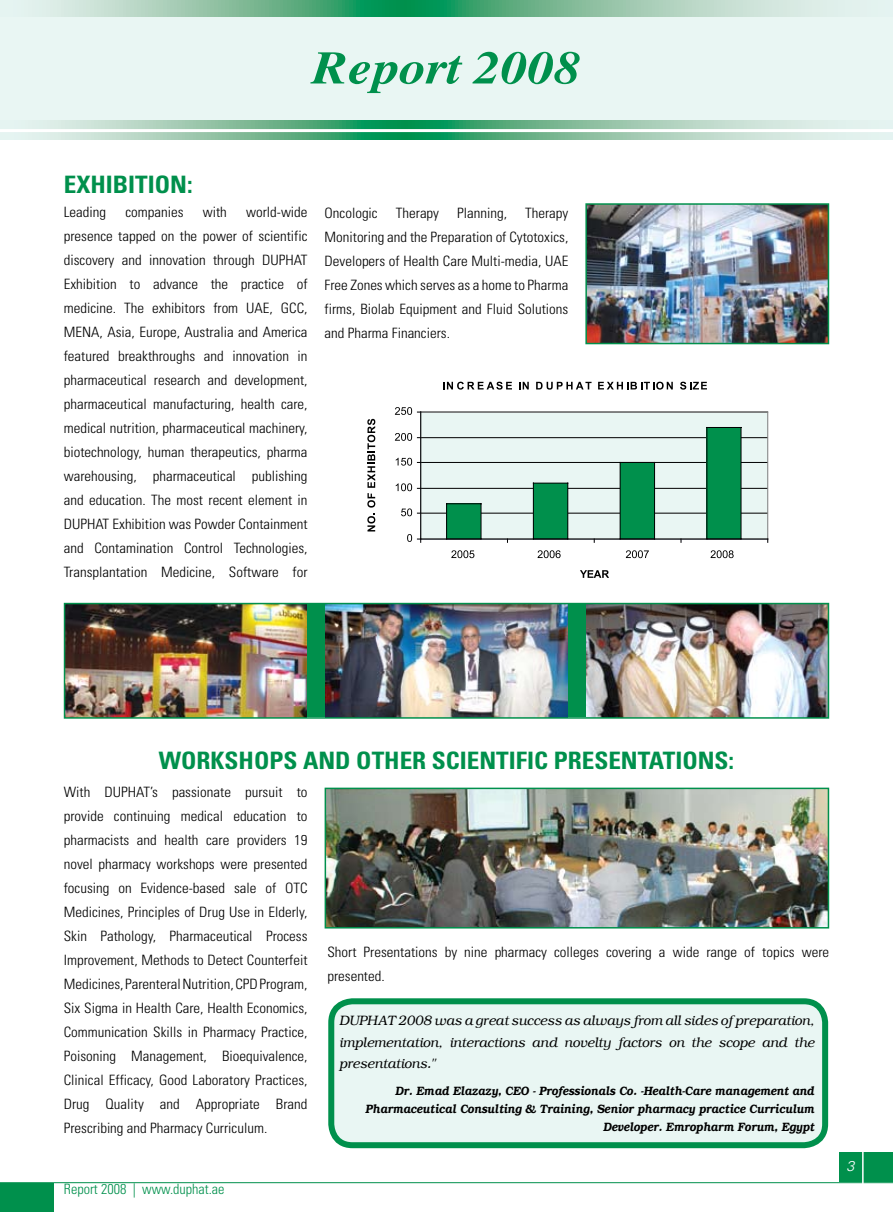
<style>
.page{position:relative;width:893px;height:1212px;background:#fff}
.page>*{position:absolute;margin:0;border:0;box-sizing:border-box;transform-origin:0 0}
.t1{font:italic 700 46.5px "Times";color:#00904c;scale:1.15 1}
.t2{font:700 condensed 24px "Univers";color:#00904c;scale:1.05 1}
.t3{font:300 condensed 14.25px/24px "Univers";color:#000;text-align:justify;scale:1.05 1}
.t4{font:300 condensed 14.25px "Univers";color:#00904c}
.t5{font:italic 300 14.25px "Univers";color:#fff}
.t6{font:italic 300 13.5px/21.8px "Bookman";color:#000;text-align:justify}
.t7{font:italic 600 12px/18px "Bookman";color:#000;text-align:right;scale:.9 1}
</style>
<div class="page">
<div style="left:839px;top:1152px;width:54px;height:30px;background:#00904c"></div>
<div style="left:0;top:1183px;width:54px;height:29px;background:#00904c"></div>
<hr style="left:0;top:1182px;width:893px;height:1px;background:#00904c">
<hr style="left:862px;top:1151px;width:2px;height:33px;background:#fff">
<svg style="left:0;top:0;width:893px;height:17px;background:#8fc7aa"></svg>
<div style="left:0;top:17px;width:893px;height:104px;background:#e9f6f3"></div>
<svg style="left:0;top:121px;width:893px;height:18px;background:#90c7ab"></svg>
<hr style="left:0;top:129px;width:893px;height:3px;background:#fff">
<div style="left:306px;top:604px;width:20px;height:113px;background:#00904c"></div>
<div style="left:566px;top:604px;width:21px;height:113px;background:#00904c"></div>
<img style="left:67px;top:606px;width:240px;height:110px">
<img style="left:588px;top:206px;width:238px;height:135px">
<div style="left:585px;top:203px;width:244px;height:141px;border:2px solid #00904c"></div>
<img style="left:328px;top:791px;width:498px;height:134px">
<div style="left:325px;top:788px;width:504px;height:140px;border:2px solid #00904c"></div>
<img style="left:325px;top:606px;width:243px;height:110px">
<img style="left:586px;top:606px;width:240px;height:110px">
<div style="left:64px;top:603px;width:765px;height:116px;border:2px solid #00904c"></div>
<div style="left:421px;top:412px;width:347px;height:127px;background:#e9f6f3"></div>
<hr style="left:421px;top:513px;width:347px;height:1px;background:#010101">
<hr style="left:421px;top:488px;width:347px;height:1px;background:#010101">
<hr style="left:421px;top:462px;width:347px;height:1px;background:#010101">
<hr style="left:421px;top:437px;width:347px;height:1px;background:#010101">
<hr style="left:421px;top:412px;width:347px;height:1px;background:#808181">
<hr style="left:767px;top:412px;width:1px;height:127px;background:#808181">
<div style="left:447px;top:504px;width:34px;height:35px;background:#00904c"></div>
<hr style="left:447px;top:503px;width:34px;height:1px;background:#010101">
<hr style="left:481px;top:504px;width:1px;height:35px;background:#010101">
<hr style="left:446px;top:504px;width:1px;height:35px;background:#010101">
<div style="left:533px;top:483px;width:35px;height:56px;background:#00904c"></div>
<hr style="left:533px;top:483px;width:35px;height:1px;background:#010101">
<hr style="left:567px;top:483px;width:1px;height:56px;background:#010101">
<hr style="left:533px;top:483px;width:1px;height:56px;background:#010101">
<div style="left:620px;top:462px;width:35px;height:77px;background:#00904c"></div>
<hr style="left:620px;top:462px;width:35px;height:1px;background:#010101">
<hr style="left:654px;top:462px;width:1px;height:77px;background:#010101">
<hr style="left:620px;top:462px;width:1px;height:77px;background:#010101">
<div style="left:707px;top:427px;width:34px;height:112px;background:#00904c"></div>
<hr style="left:707px;top:427px;width:34px;height:1px;background:#010101">
<hr style="left:741px;top:427px;width:1px;height:112px;background:#010101">
<hr style="left:706px;top:427px;width:1px;height:112px;background:#010101">
<hr style="left:420px;top:412px;width:1px;height:127px;background:#010101">
<hr style="left:421px;top:539px;width:347px;height:1px;background:#010101">
<svg style="left:444px;top:382px;width:68px;height:8px"></svg>
<svg style="left:519px;top:382px;width:10px;height:7px"></svg>
<svg style="left:536px;top:382px;width:56px;height:8px"></svg>
<svg style="left:598px;top:382px;width:75px;height:8px"></svg>
<svg style="left:680px;top:382px;width:27px;height:8px"></svg>
<svg style="left:367px;top:419px;width:8px;height:112px"></svg>
<svg style="left:407px;top:534px;width:14px;height:8px"></svg>
<svg style="left:401px;top:508px;width:20px;height:8px"></svg>
<svg style="left:396px;top:483px;width:25px;height:8px"></svg>
<svg style="left:396px;top:458px;width:25px;height:8px"></svg>
<svg style="left:395px;top:433px;width:26px;height:8px"></svg>
<svg style="left:395px;top:407px;width:26px;height:8px"></svg>
<svg style="left:451px;top:550px;width:23px;height:8px"></svg>
<svg style="left:537px;top:550px;width:24px;height:8px"></svg>
<svg style="left:626px;top:550px;width:23px;height:8px"></svg>
<svg style="left:710px;top:550px;width:24px;height:8px"></svg>
<svg style="left:580px;top:570px;width:29px;height:8px"></svg>
<div style="left:331px;top:1001px;width:494px;height:144px;background:#e9f6f3;border-radius:21px"></div>
<div style="left:328px;top:998px;width:500px;height:150px;border:6px solid #00904c;border-radius:21px"></div>
<h1 class="t1" style="left:312px;top:24px;width:235px">Report 2008</h1>
<h2 class="t2" style="left:64px;top:170px;width:124px">EXHIBITION:</h2>
<p class="t3" style="left:64px;top:200px;width:42px">Leading</p>
<p class="t3" style="left:125px;top:200px;width:57px">companies</p>
<p class="t3" style="left:203px;top:200px;width:24px">with</p>
<p class="t3" style="left:64px;top:200px;width:234px;text-indent:182px">world-wide presence tapped on the power of scientific discovery and innovation through DUPHAT Exhibition to advance the practice of medicine. The exhibitors from UAE, GCC, MENA, Asia, Europe, Australia and America featured breakthroughs and innovation in pharmaceutical research and development, pharmaceutical manufacturing, health care, medical nutrition, pharmaceutical machinery, biotechnology, human therapeutics, pharma warehousing, pharmaceutical publishing and education. The most recent element in DUPHAT Exhibition was Powder Containment and Contamination Control Technologies, Transplantation Medicine, Software for</p>
<p class="t3" style="left:325px;top:201px;width:52px">Oncologic</p>
<p class="t3" style="left:396px;top:201px;width:43px">Therapy</p>
<p class="t3" style="left:457px;top:201px;width:49px">Planning,</p>
<p class="t3" style="left:325px;top:201px;width:234px;text-indent:201px">Therapy Monitoring and the Preparation of Cytotoxics, Developers of Health Care Multi-media, UAE Free Zones which serves as a home to Pharma firms, Biolab Equipment and Fluid Solutions and Pharma Financiers.</p>
<h2 class="t2" style="left:159px;top:745px;width:549px">WORKSHOPS AND OTHER SCIENTIFIC PRESENTATIONS:</h2>
<p class="t3" style="left:64px;top:780px;width:234px">With DUPHAT’s passionate pursuit to provide continuing medical education to pharmacists and health care providers 19 novel pharmacy workshops were presented focusing on Evidence-based sale of OTC Medicines, Principles of Drug Use in Elderly, Skin Pathology, Pharmaceutical Process Improvement, Methods to Detect Counterfeit Medicines, Parenteral Nutrition, CPD Program, Six Sigma in Health Care, Health Economics, Communication Skills in Pharmacy Practice, Poisoning Management, Bioequivalence, Clinical Efficacy, Good Laboratory Practices, Drug Quality and Appropriate Brand Prescribing and Pharmacy Curriculum.</p>
<p class="t3" style="left:327px;top:940px;width:479px">Short Presentations by nine pharmacy colleges covering a wide range of topics were presented.</p>
<p class="t6" style="left:339px;top:1009px;width:477px">DUPHAT 2008 was a great success as always from all sides of preparation, implementation, interactions and novelty factors on the scope and the presentations."</p>
<p class="t7" style="left:366px;top:1082px;width:500px">Dr. Emad Elazazy, CEO - Professionals Co. -Health-Care management and<br>Pharmaceutical Consulting &amp; Training, Senior pharmacy practice Curriculum<br>Developer. Emropharm Forum, Egypt</p>
<p class="t4" style="left:64px;top:1180px;width:162px">Report 2008 | www.duphat.ae</p>
<p class="t5" style="left:847px;top:1158px;width:9px">3</p>
</div>
